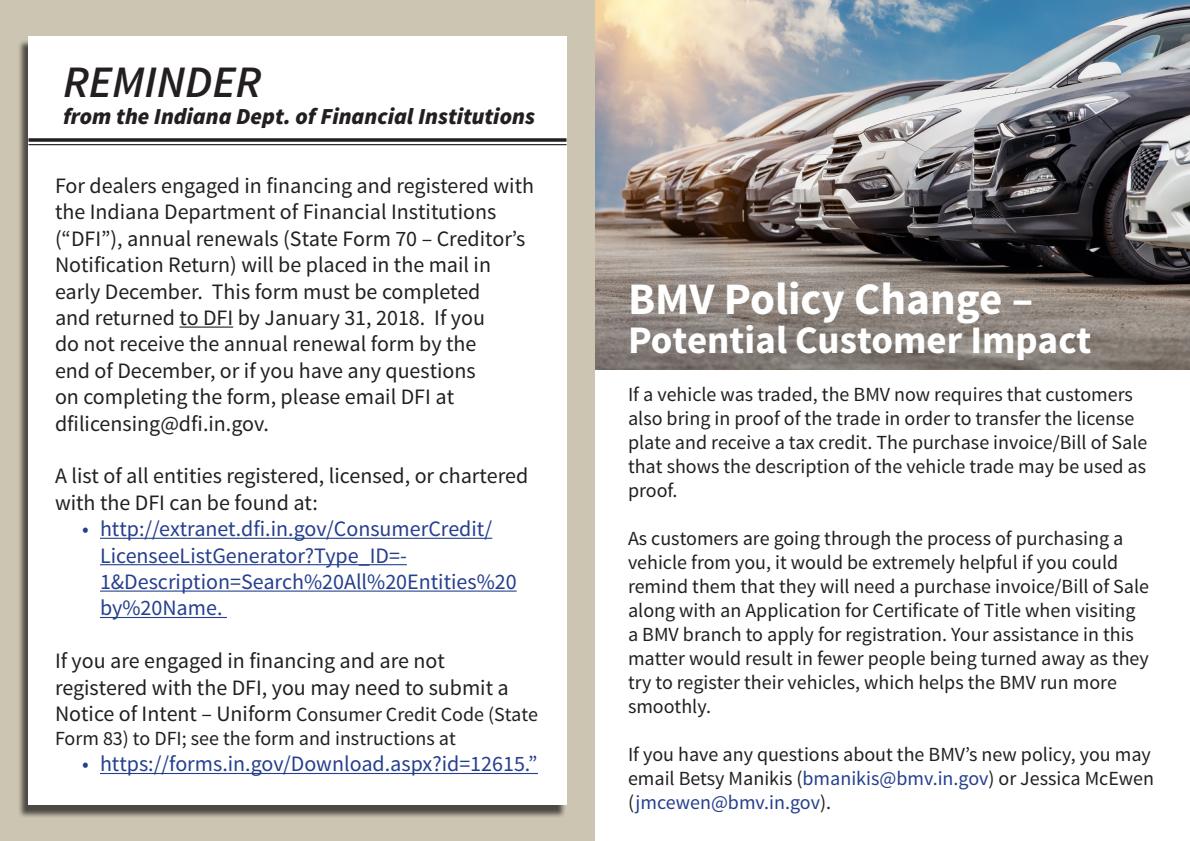
<style>
.page{position:relative;width:1190px;height:841px;background:#fff}
.page>*{position:absolute;margin:0;border:0;box-sizing:border-box;transform-origin:0 0}
.t1{font:700 45px "Source Sans Pro";color:#fff}
.t2{font:italic 600 45px "Source Sans Pro";color:#231f20}
.t3{font:700 39px "Source Sans Pro";color:#fff}
.t4{font:italic 900 23px "Source Sans Pro";color:#231f20}
.t5{font:22px/26.4px "Source Sans Pro";color:#231f20}
.t6{font:22px/26.4px "Source Sans Pro";color:#253f8e}
.t7{font:20px/24px "Source Sans Pro";color:#231f20}
.s1{font-size:22px}
.s2{color:#253f8e}
</style>
<div class="page">
<img style="left:595px;top:0;width:595px;height:370px">
<div style="left:0;top:0;width:595px;height:841px;background:#ccc5b1"></div>
<div style="left:18px;top:39px;width:548px;height:779px;background:#231f20;opacity:.75"></div>
<div style="left:28px;top:36px;width:539px;height:769px;background:#fff"></div>
<hr style="left:179px;top:327px;width:54px;height:1px;background:#231f20">
<hr style="left:100px;top:538px;width:392px;height:1px;background:#253f8e">
<hr style="left:100px;top:564px;width:307px;height:1px;background:#253f8e">
<hr style="left:100px;top:591px;width:417px;height:1px;background:#253f8e">
<hr style="left:100px;top:617px;width:127px;height:1px;background:#253f8e">
<hr style="left:100px;top:773px;width:438px;height:1px;background:#253f8e">
<svg style="left:28px;top:138px;width:539px;height:4px;background:#3e3a3b"></svg>
<hr style="left:28px;top:144px;width:539px;height:1px;background:#231f20">
<p class="t2" style="left:63px;top:54px;width:200px">REMINDER</p>
<p class="t4" style="left:63px;top:102px;width:473px">from the Indiana Dept. of Financial Institutions</p>
<p class="t5" style="left:55px;top:173px;width:481px">For dealers engaged in financing and registered with the Indiana Department of Financial Institutions (“DFI”), annual renewals (State Form 70 – Creditor’s Notification Return) will be placed in the mail in early December. This form must be completed<br>and returned to DFI by January 31, 2018. If you<br>do not receive the annual renewal form by the<br>end of December, or if you have any questions<br>on completing the form, please email DFI at dfilicensing@dfi.in.gov.</p>
<p class="t5" style="left:55px;top:463px;width:475px">A list of all entities registered, licensed, or chartered with the DFI can be found at:</p>
<p class="t6" style="left:100px;top:516px;width:418px;text-indent:-18px">• http://extranet.dfi.in.gov/ConsumerCredit/ LicenseeListGenerator?Type_ID=- 1&amp;Description=Search%20All%20Entities%20 by%20Name.</p>
<p class="t5" style="left:55px;top:648px;width:455px">If you are engaged in financing and are not registered with the DFI, you may need to submit a</p>
<p class="t7" style="left:55px;top:703px;width:484px"><span class="s1">Notice of Intent – Uniform</span> Consumer Credit Code (State<br>Form 83) to DFI; see the form and instructions at</p>
<p class="t6" style="left:82px;top:751px;width:457px">• https://forms.in.gov/Download.aspx?id=12615.”</p>
<p class="t1" style="left:628px;top:271px;width:407px">BMV Policy Change –</p>
<p class="t3" style="left:628px;top:315px;width:465px">Potential Customer Impact</p>
<p class="t7" style="left:628px;top:383px;width:521px">If a vehicle was traded, the BMV now requires that customers also bring in proof of the trade in order to transfer the license plate and receive a tax credit. The purchase invoice/Bill of Sale that shows the description of the vehicle trade may be used as proof.</p>
<p class="t7" style="left:628px;top:527px;width:523px">As customers are going through the process of purchasing a vehicle from you, it would be extremely helpful if you could remind them that they will need a purchase invoice/Bill of Sale along with an Application for Certificate of Title when visiting a BMV branch to apply for registration. Your assistance in this matter would result in fewer people being turned away as they try to register their vehicles, which helps the BMV run more smoothly.</p>
<p class="t7" style="left:628px;top:743px;width:528px">If you have any questions about the BMV’s new policy, you may email Betsy Manikis (<span class="s2">bmanikis@bmv.in.gov</span>) or Jessica McEwen (<span class="s2">jmcewen@bmv.in.gov</span>).</p>
</div>
